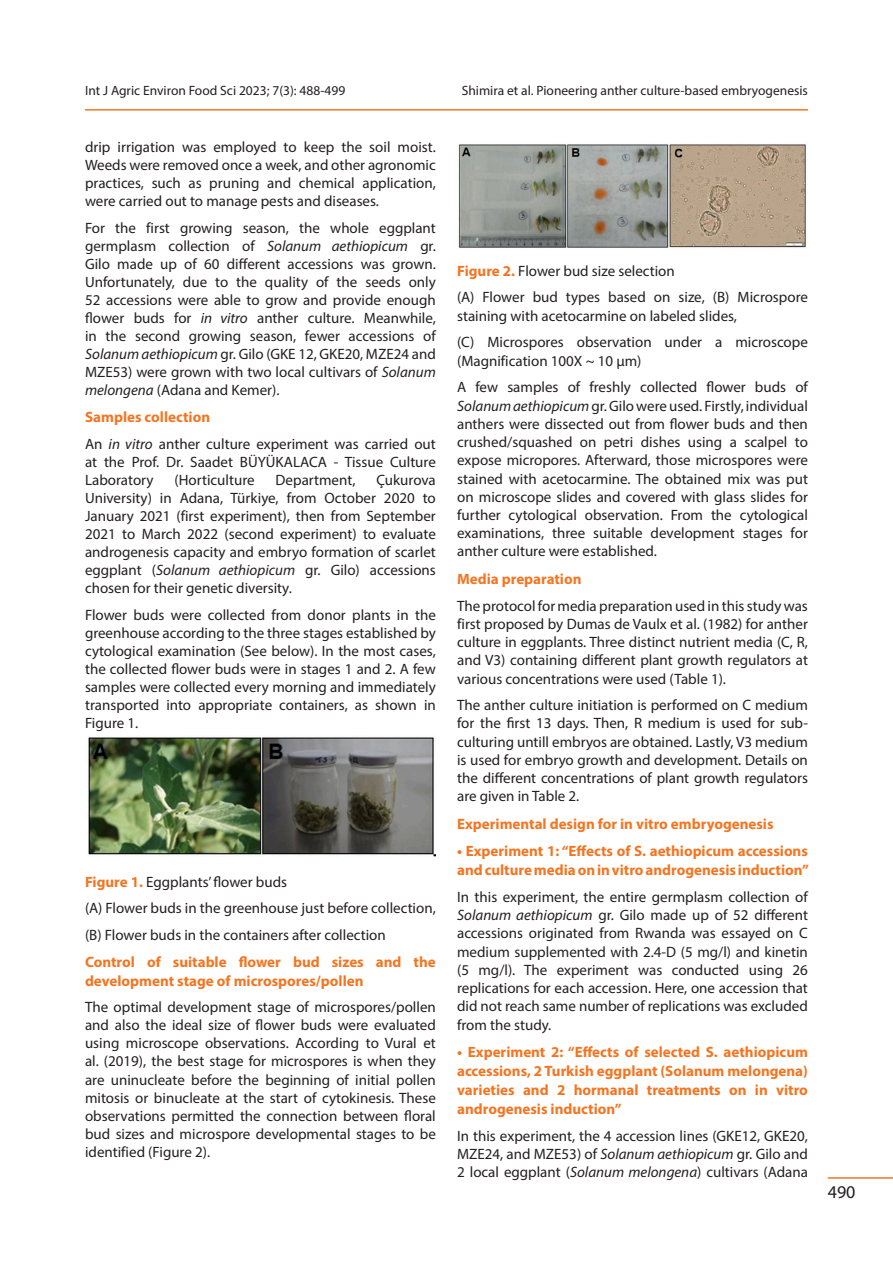
<style>
.page{position:relative;width:893px;height:1263px;background:#fff}
.page>*{position:absolute;margin:0;border:0;box-sizing:border-box;transform-origin:0 0}
.t1{font:18px "Myriad Pro";color:#231f20}
.Els-body-text{font:15px/18px "Myriad Pro";color:#231f20;text-align:justify}
.Normal__Web{font:700 15px/18.8px "Myriad Pro";color:#f47521}
.Els-body-text-2{font:700 15px/18.9px "Myriad Pro";color:#f47521;text-align:justify}
.t2{font:13.5px "Myriad Pro";color:#231f20}
.s1{font-style:italic}
.s2{font-weight:700;color:#f47521}
</style>
<div class="page">
<hr style="left:828px;top:1177px;width:65px;height:2px;background:#f47521">
<hr style="left:85px;top:109px;width:723px;height:2px;background:#f47521">
<img style="left:88px;top:737px;width:348px;height:119px">
<img style="left:458px;top:144px;width:348px;height:104px">
<p class="t2" style="left:85px;top:82px;width:262px">Int J Agric Environ Food Sci 2023; 7(3): 488-499</p>
<p class="t2" style="left:462px;top:82px;width:348px">Shimira et al. Pioneering anther culture-based embryogenesis</p>
<p class="Els-body-text" style="left:85px;top:138px;width:352px">drip irrigation was employed to keep the soil moist.<br>Weeds were removed once a week, and other agronomic practices, such as pruning and chemical application, were carried out to manage pests and diseases.</p>
<p class="Els-body-text" style="left:85px;top:219px;width:352px">For the first growing season, the whole eggplant germplasm collection of <span class="s1">Solanum aethiopicum</span> gr.<br>Gilo made up of 60 different accessions was grown.<br>Unfortunately, due to the quality of the seeds only 52 accessions were able to grow and provide enough flower buds for <span class="s1">in vitro</span> anther culture. Meanwhile, in the second growing season, fewer accessions of <span class="s1">Solanum aethiopicum</span> gr. Gilo (GKE 12, GKE20, MZE24 and MZE53) were grown with two local cultivars of <span class="s1">Solanum melongena</span> (Adana and Kemer).</p>
<p class="Normal__Web" style="left:85px;top:408px;width:127px">Samples collection</p>
<p class="Els-body-text" style="left:85px;top:435px;width:352px">An <span class="s1">in vitro</span> anther culture experiment was carried out at the Prof. Dr. Saadet BÜYÜKALACA - Tissue Culture Laboratory</p>
<p class="Els-body-text" style="left:85px;top:471px;width:352px;text-indent:291px">Çukurova University) in Adana, Türkiye, from October 2020 to January 2021 (first experiment), then from September 2021 to March 2022 (second experiment) to evaluate androgenesis capacity and embryo formation of scarlet eggplant (<span class="s1">Solanum aethiopicum</span> gr. Gilo) accessions chosen for their genetic diversity.</p>
<p class="Els-body-text" style="left:85px;top:606px;width:352px">Flower buds were collected from donor plants in the greenhouse according to the three stages established by cytological examination (See below). In the most cases, the collected flower buds were in stages 1 and 2. A few samples were collected every morning and immediately transported into appropriate containers, as shown in Figure 1.</p>
<p class="Els-body-text" style="left:175px;top:471px;width:82px">(Horticulture</p>
<p class="Els-body-text" style="left:276px;top:471px;width:81px">Department,</p>
<p class="Els-body-text" style="left:85px;top:872px;width:204px"><span class="s2">Figure 1.</span> Eggplants’ flower buds</p>
<p class="Els-body-text" style="left:85px;top:899px;width:352px">(A) Flower buds in the greenhouse just before collection,</p>
<p class="Els-body-text" style="left:85px;top:925px;width:302px">(B) Flower buds in the containers after collection</p>
<p class="Normal__Web" style="left:85px;top:952px;width:352px">Control of suitable flower bud sizes and the development stage of microspores/pollen</p>
<p class="Els-body-text" style="left:85px;top:998px;width:352px">The optimal development stage of microspores/pollen and also the ideal size of flower buds were evaluated using microscope observations. According to Vural et al. (2019), the best stage for microspores is when they are uninucleate before the beginning of initial pollen mitosis or binucleate at the start of cytokinesis. These observations permitted the connection between floral bud sizes and microspore developmental stages to be identified (Figure 2).</p>
<p class="Els-body-text" style="left:457px;top:261px;width:219px"><span class="s2">Figure 2.</span> Flower bud size selection</p>
<p class="Els-body-text" style="left:457px;top:288px;width:352px">(A) Flower bud types based on size, (B) Microspore staining with acetocarmine on labeled slides,</p>
<p class="Els-body-text" style="left:457px;top:333px;width:352px">(C) Microspores observation under a microscope (Magnification 100X ~ 10 µm)</p>
<p class="Els-body-text" style="left:457px;top:378px;width:352px">A few samples of freshly collected flower buds of <span class="s1">Solanum aethiopicum</span> gr. Gilo were used. Firstly, individual anthers were dissected out from flower buds and then crushed/squashed on petri dishes using a scalpel to expose micropores. Afterward, those microspores were stained with acetocarmine. The obtained mix was put on microscope slides and covered with glass slides for further cytological observation. From the cytological examinations, three suitable development stages for anther culture were established.</p>
<p class="Normal__Web" style="left:457px;top:569px;width:126px">Media preparation</p>
<p class="Els-body-text" style="left:457px;top:596px;width:352px">The protocol for media preparation used in this study was first proposed by Dumas de Vaulx et al. (1982) for anther culture in eggplants. Three distinct nutrient media (C, R, and V3) containing different plant growth regulators at various concentrations were used (Table 1).</p>
<p class="Els-body-text" style="left:457px;top:696px;width:352px">The anther culture initiation is performed on C medium for the first 13 days. Then, R medium is used for sub&shy;culturing untill embryos are obtained. Lastly, V3 medium is used for embryo growth and development. Details on the different concentrations of plant growth regulators are given in Table 2.</p>
<p class="Normal__Web" style="left:457px;top:814px;width:318px">Experimental design for in vitro embryogenesis</p>
<p class="Normal__Web" style="left:457px;top:841px;width:353px">• Experiment 1: “Effects of S. aethiopicum accessions and culture media on in vitro androgenesis induction”</p>
<p class="Els-body-text" style="left:457px;top:888px;width:352px">In this experiment, the entire germplasm collection of <span class="s1">Solanum aethiopicum</span> gr. Gilo made up of 52 different accessions originated from Rwanda was essayed on C medium supplemented with 2.4-D (5 mg/l) and kinetin (5 mg/l). The experiment was conducted using 26 replications for each accession. Here, one accession that did not reach same number of replications was excluded from the study.</p>
<p class="Els-body-text-2" style="left:457px;top:1042px;width:352px">• Experiment 2: “Effects of selected S. aethiopicum accessions, 2 Turkish eggplant (Solanum melongena) varieties and 2 hormanal treatments on in vitro androgenesis induction”</p>
<p class="Els-body-text" style="left:457px;top:1126px;width:352px">In this experiment, the 4 accession lines (GKE12, GKE20, MZE24, and MZE53) of <span class="s1">Solanum aethiopicum</span> gr. Gilo and 2 local eggplant (<span class="s1">Solanum melongena</span>) cultivars (Adana</p>
<p class="t1" style="left:828px;top:1181px;width:29px">490</p>
</div>
